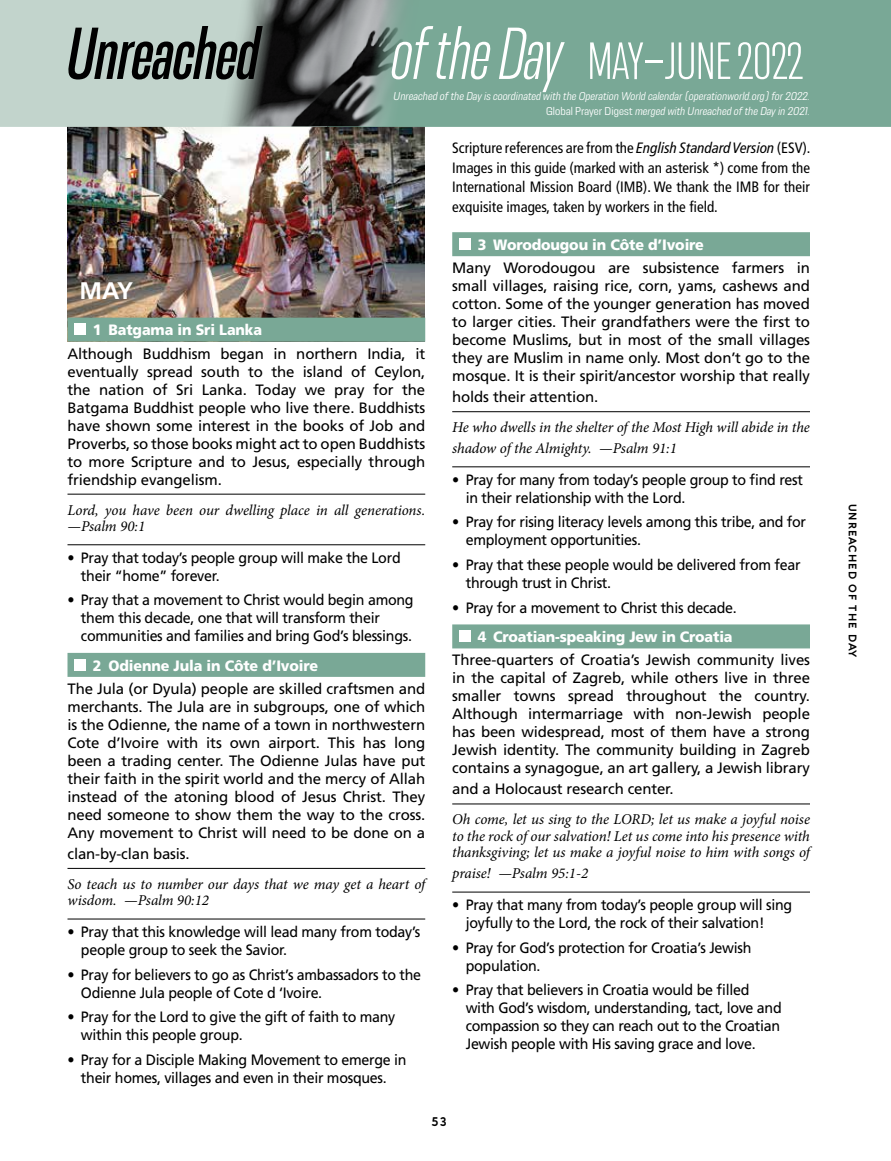
<style>
.page{position:relative;width:891px;height:1161px;background:#fff}
.page>*{position:absolute;margin:0;border:0;box-sizing:border-box;transform-origin:0 0}
.t1{font:italic 500 condensed 78px "Resolve";color:#000}
.t2{font:300 condensed 55.5px "Resolve";color:#fff}
.t3{font:700 24px "Frutiger LT Std";color:#fff}
.t4{font:15px/18px "Frutiger LT Std";letter-spacing:-.02em;color:#000;text-align:justify}
.t5{font:15px/18px "Frutiger LT Std";letter-spacing:-.02em;color:#000;scale:.95 1}
.t6{font:italic 15px/16.5px "Minion Pro";letter-spacing:-.01em;color:#000}
.t7{font:condensed 15px/19.5px "Frutiger LT Std";color:#000;text-align:justify}
.t8{font:900 15px "Frutiger LT Std";letter-spacing:-.01em;color:#fff;scale:.95 1}
.t9{font:12px/14.4px "Resolve Semilight Nrw Ita";letter-spacing:.01em;color:#fff;text-align:right}
.t10{font:700 12px "Aquawax Pro";color:#000}
.t11{font:700 10.5px "Aquawax Pro";letter-spacing:.1em;color:#000}
.s1{font-style:italic;font-size:78px}
.s2{font-family:"Resolve Semilight Nrw"}
.s3{font-style:italic}
</style>
<div class="page">
<img style="left:68px;top:127px;width:357px;height:191px">
<div style="left:0;top:0;width:217px;height:127px;background:#c2d4cc"></div>
<div style="left:423px;top:0;width:468px;height:127px;background:#79a896"></div>
<img style="left:217px;top:0;width:206px;height:127px">
<div style="left:452px;top:232px;width:358px;height:24px;background:#79a896"></div>
<hr style="left:452px;top:411px;width:358px;height:1px;background:#000">
<hr style="left:452px;top:467px;width:358px;height:1px;background:#000">
<div style="left:452px;top:624px;width:358px;height:24px;background:#79a896"></div>
<hr style="left:452px;top:804px;width:358px;height:1px;background:#000">
<hr style="left:452px;top:892px;width:358px;height:1px;background:#000">
<div style="left:459px;top:238px;width:12px;height:12px;background:#fff"></div>
<div style="left:459px;top:630px;width:12px;height:12px;background:#fff"></div>
<div style="left:68px;top:318px;width:357px;height:24px;background:#79a896"></div>
<hr style="left:68px;top:494px;width:357px;height:1px;background:#000">
<hr style="left:68px;top:545px;width:357px;height:1px;background:#000">
<div style="left:68px;top:653px;width:357px;height:24px;background:#79a896"></div>
<hr style="left:68px;top:868px;width:357px;height:1px;background:#000">
<hr style="left:68px;top:919px;width:357px;height:1px;background:#000">
<div style="left:74px;top:323px;width:12px;height:12px;background:#fff"></div>
<div style="left:74px;top:659px;width:12px;height:12px;background:#fff"></div>
<h1 class="t1" style="left:68px;top:14px;width:193px">Unreached</h1>
<h2 class="t2" style="left:392px;top:33px;width:413px"><span class="s1">of the Day</span> MAY–JUNE 2022</h2>
<p class="t9" style="left:394px;top:89px;width:418px">Unreached of the Day is coordinated with the Operation World calendar (operationworld.org) for 2022.<br><span class="s2">Global Prayer Digest</span> merged with Unreached of the Day in 2021.</p>
<p class="t7" style="left:452px;top:138px;width:360px">Scripture references are from the <span class="s3">English Standard Version</span> (ESV).<br>Images in this guide (marked with an asterisk *) come from the International Mission Board (IMB). We thank the IMB for their exquisite images, taken by workers in the field.</p>
<h3 class="t3" style="left:80px;top:277px;width:55px">MAY</h3>
<p class="t8" style="left:93px;top:321px;width:180px">1 Batgama in Sri Lanka</p>
<p class="t4" style="left:68px;top:344px;width:359px">Although Buddhism began in northern India, it eventually spread south to the island of Ceylon, the nation of Sri Lanka. Today we pray for the Batgama Buddhist people who live there. Buddhists have shown some interest in the books of Job and Proverbs, so those books might act to open Buddhists to more Scripture and to Jesus, especially through friendship evangelism.</p>
<p class="t6" style="left:68px;top:502px;width:359px">Lord, you have been our dwelling place in all generations. —Psalm 90:1</p>
<p class="t5" style="left:81px;top:548px;width:338px;text-indent:-13px">• Pray that today’s people group will make the Lord their “home” forever.</p>
<p class="t5" style="left:81px;top:591px;width:352px;text-indent:-13px">• Pray that a movement to Christ would begin among them this decade, one that will transform their communities and families and bring God’s blessings.</p>
<p class="t8" style="left:93px;top:656px;width:239px">2 Odienne Jula in Côte d’Ivoire</p>
<p class="t4" style="left:67px;top:680px;width:359px">The Jula (or Dyula) people are skilled craftsmen and merchants. The Jula are in subgroups, one of which is the Odienne, the name of a town in northwestern Cote d’Ivoire with its own airport. This has long been a trading center. The Odienne Julas have put their faith in the spirit world and the mercy of Allah instead of the atoning blood of Jesus Christ. They need someone to show them the way to the cross.<br>Any movement to Christ will need to be done on a</p>
<p class="t4" style="left:67px;top:845px;width:124px">clan-by-clan basis.</p>
<p class="t6" style="left:67px;top:876px;width:359px">So teach us to number our days that we may get a heart of wisdom. —Psalm 90:12</p>
<p class="t5" style="left:81px;top:923px;width:359px;text-indent:-13px">• Pray that this knowledge will lead many from today’s people group to seek the Savior.</p>
<p class="t5" style="left:81px;top:965px;width:360px;text-indent:-13px">• Pray for believers to go as Christ’s ambassadors to the<br>Odienne Jula people of Cote d ‘Ivoire.</p>
<p class="t5" style="left:81px;top:1008px;width:332px;text-indent:-13px">• Pray for the Lord to give the gift of faith to many within this people group.</p>
<p class="t5" style="left:68px;top:1051px;width:358px;text-align:center">• Pray for a Disciple Making Movement to emerge in their homes, villages and even in their mosques.</p>
<p class="t8" style="left:478px;top:236px;width:240px">3 Worodougou in Côte d’Ivoire</p>
<p class="t4" style="left:452px;top:259px;width:359px">Many Worodougou are subsistence farmers in small villages, raising rice, corn, yams, cashews and cotton. Some of the younger generation has moved to larger cities. Their grandfathers were the first to become Muslims, but in most of the small villages they are Muslim in name only. Most don’t go to the mosque. It is their spirit/ancestor worship that really</p>
<p class="t4" style="left:452px;top:388px;width:148px">holds their attention.</p>
<p class="t6" style="left:452px;top:417px;width:359px;line-height:21px">He who dwells in the shelter of the Most High will abide in the shadow of the Almighty. —Psalm 91:1</p>
<p class="t5" style="left:466px;top:471px;width:357px;text-indent:-13px">• Pray for many from today’s people group to find rest in their relationship with the Lord.</p>
<p class="t5" style="left:466px;top:513px;width:360px;text-indent:-13px">• Pray for rising literacy levels among this tribe, and for employment opportunities.</p>
<p class="t5" style="left:466px;top:556px;width:354px;text-indent:-13px">• Pray that these people would be delivered from fear through trust in Christ.</p>
<p class="t5" style="left:452px;top:599px;width:301px">• Pray for a movement to Christ this decade.</p>
<p class="t8" style="left:478px;top:628px;width:270px">4 Croatian-speaking Jew in Croatia</p>
<p class="t4" style="left:452px;top:651px;width:359px">Three-quarters of Croatia’s Jewish community lives in the capital of Zagreb, while others live in three smaller towns spread throughout the country.<br>Although intermarriage with non-Jewish people has been widespread, most of them have a strong Jewish identity. The community building in Zagreb contains a synagogue, an art gallery, a Jewish library</p>
<p class="t4" style="left:452px;top:780px;width:223px">and a Holocaust research center.</p>
<p class="t6" style="left:452px;top:811px;width:359px;text-align:justify">Oh come, let us sing to the LORD; let us make a joyful noise to the rock of our salvation! Let us come into his presence with thanksgiving; let us make a joyful noise to him with songs of</p>
<p class="t6" style="left:452px;top:865px;width:137px">praise! —Psalm 95:1-2</p>
<p class="t5" style="left:466px;top:896px;width:345px;text-indent:-13px">• Pray that many from today’s people group will sing joyfully to the Lord, the rock of their salvation!</p>
<p class="t5" style="left:466px;top:939px;width:302px;text-indent:-13px">• Pray for God’s protection for Croatia’s Jewish population.</p>
<p class="t5" style="left:466px;top:981px;width:334px;text-indent:-13px">• Pray that believers in Croatia would be filled with God’s wisdom, understanding, tact, love and compassion so they can reach out to the Croatian Jewish people with His saving grace and love.</p>
<p class="t10" style="left:431px;top:1113px;width:17px">53</p>
<p class="t11" style="left:860px;top:504px;width:155px;rotate:90deg">UNREACHED OF THE DAY</p>
</div>
